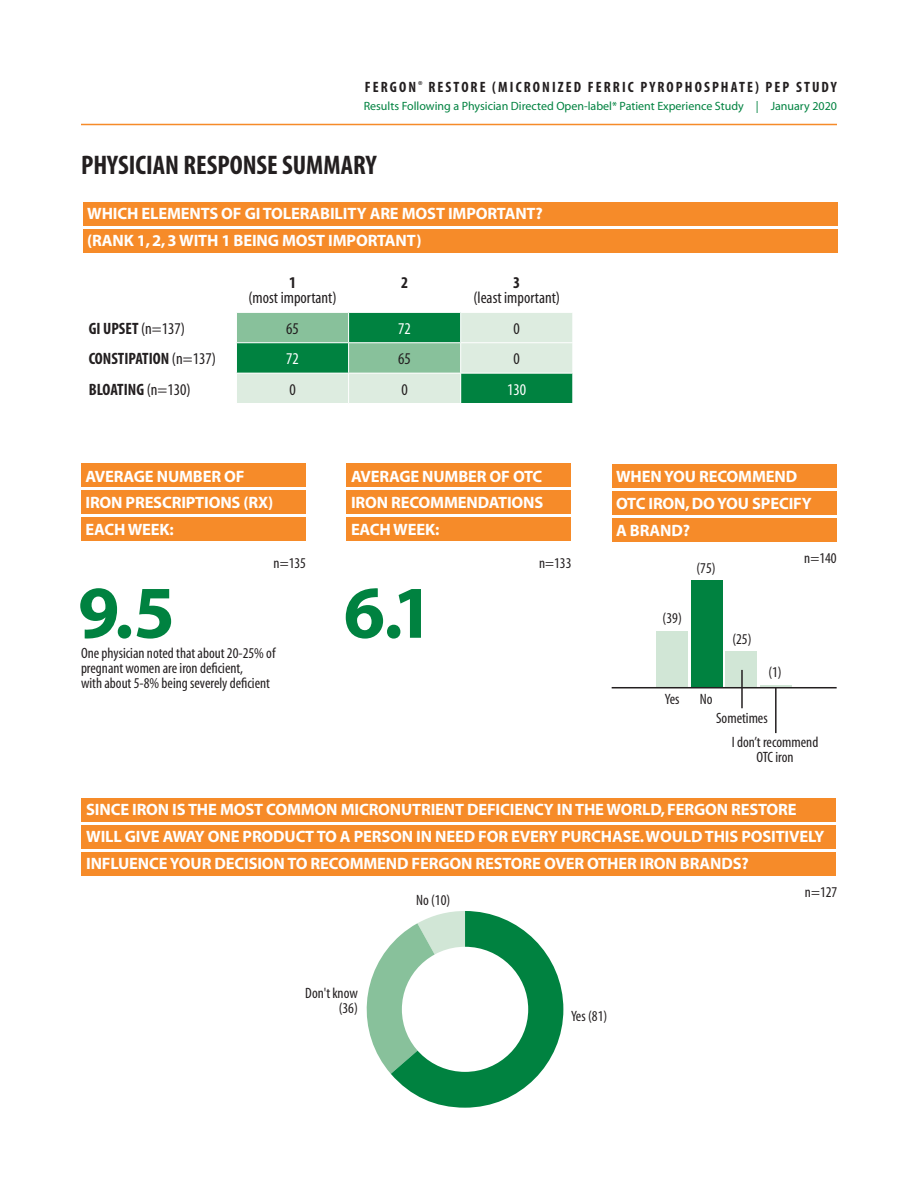
<style>
.page{position:relative;width:918px;height:1188px;background:#fff}
.page>*{position:absolute;margin:0;border:0;box-sizing:border-box;transform-origin:0 0}
.t1{font:700 75px "Myriad";color:#008240}
.t2{font:700 condensed 27px "Myriad";color:#231f20}
.Chart_Header_w__shad{font:700 16.5px "Myriad";letter-spacing:-.01em;color:#fff}
.chart_header{font:700 16.5px "Myriad";letter-spacing:-.01em;color:#fff}
.Chart_text{font:700 condensed 16.5px "Myriad";color:#231f20}
.Chart_text-2{font:condensed 16.5px "Myriad";color:#231f20}
.Chart_text-3{font:condensed 16.5px "Myriad";color:#fff}
.Chart_text-4{font:condensed 15px/15px "Myriad";color:#231f20}
.t3{font:700 condensed 15px "Myriad";letter-spacing:.14em;color:#231f20}
.t4{font:12px "Myriad";color:#008240}
.s1{font-weight:400}
</style>
<div class="page">
<hr style="left:81px;top:124px;width:756px;height:1px;background:#f68b29">
<div style="left:81px;top:464px;width:225px;height:23px;background:#f68b29"></div>
<div style="left:81px;top:490px;width:225px;height:24px;background:#f68b29"></div>
<div style="left:81px;top:517px;width:225px;height:24px;background:#f68b29"></div>
<div style="left:346px;top:464px;width:226px;height:23px;background:#f68b29"></div>
<div style="left:346px;top:490px;width:226px;height:24px;background:#f68b29"></div>
<div style="left:346px;top:517px;width:226px;height:24px;background:#f68b29"></div>
<svg style="left:236px;top:312px;width:337px;height:91px;background:#85c19f"></svg>
<div style="left:83px;top:202px;width:754px;height:24px;background:#f68b29"></div>
<div style="left:83px;top:229px;width:754px;height:24px;background:#f68b29"></div>
<div style="left:612px;top:464px;width:225px;height:24px;background:#f68b29"></div>
<div style="left:612px;top:491px;width:225px;height:24px;background:#f68b29"></div>
<div style="left:612px;top:518px;width:225px;height:24px;background:#f68b29"></div>
<hr style="left:760px;top:686px;width:32px;height:1px;background:#d1e6d6">
<div style="left:726px;top:651px;width:31px;height:36px;background:#d1e6d6"></div>
<div style="left:691px;top:581px;width:31px;height:106px;background:#008240"></div>
<div style="left:657px;top:632px;width:31px;height:55px;background:#d1e6d6"></div>
<hr style="left:612px;top:687px;width:225px;height:1px;background:#231f20">
<hr style="left:741px;top:670px;width:2px;height:38px;background:#231f20">
<hr style="left:775px;top:688px;width:2px;height:45px;background:#231f20">
<svg style="left:366px;top:911px;width:197px;height:197px"></svg>
<div style="left:402px;top:947px;width:126px;height:125px;background:#fff;border-radius:50%"></div>
<div style="left:82px;top:798px;width:754px;height:24px;background:#f68b29"></div>
<div style="left:82px;top:825px;width:754px;height:24px;background:#f68b29"></div>
<div style="left:82px;top:852px;width:754px;height:24px;background:#f68b29"></div>
<p class="t3" style="left:365px;top:80px;width:474px">FERGON<sup>®</sup> RESTORE (MICRONIZED FERRIC PYROPHOSPHATE) PEP STUDY</p>
<p class="t4" style="left:364px;top:100px;width:475px">Results Following a Physician Directed Open-label* Patient Experience Study | January 2020</p>
<p class="t2" style="left:81px;top:151px;width:297px">PHYSICIAN RESPONSE SUMMARY</p>
<p class="Chart_Header_w__shad" style="left:87px;top:205px;width:457px">WHICH ELEMENTS OF GI TOLERABILITY ARE MOST IMPORTANT?</p>
<p class="Chart_Header_w__shad" style="left:87px;top:232px;width:336px">(RANK 1, 2, 3 WITH 1 BEING MOST IMPORTANT)</p>
<p class="Chart_text" style="left:289px;top:275px;width:9px">1</p>
<p class="Chart_text-2" style="left:248px;top:290px;width:90px">(most important)</p>
<p class="Chart_text" style="left:401px;top:275px;width:9px">2</p>
<p class="Chart_text" style="left:513px;top:275px;width:9px">3</p>
<p class="Chart_text-2" style="left:473px;top:290px;width:88px">(least important)</p>
<p class="Chart_text" style="left:89px;top:320px;width:98px">GI UPSET <span class="s1">(n=137)</span></p>
<p class="Chart_text-2" style="left:286px;top:320px;width:14px">65</p>
<p class="Chart_text-3" style="left:398px;top:320px;width:14px">72</p>
<p class="Chart_text-2" style="left:514px;top:320px;width:8px">0</p>
<p class="Chart_text" style="left:89px;top:350px;width:129px">CONSTIPATION <span class="s1">(n=137)</span></p>
<p class="Chart_text-3" style="left:286px;top:351px;width:14px">72</p>
<p class="Chart_text-2" style="left:398px;top:351px;width:14px">65</p>
<p class="Chart_text-2" style="left:514px;top:351px;width:8px">0</p>
<p class="Chart_text" style="left:89px;top:381px;width:104px">BLOATING <span class="s1">(n=130)</span></p>
<p class="Chart_text-2" style="left:289px;top:381px;width:8px">0</p>
<p class="Chart_text-2" style="left:401px;top:381px;width:8px">0</p>
<p class="Chart_text-3" style="left:507px;top:381px;width:21px">130</p>
<p class="chart_header" style="left:86px;top:468px;width:161px">AVERAGE NUMBER OF</p>
<p class="chart_header" style="left:86px;top:494px;width:189px">IRON PRESCRIPTIONS (RX)</p>
<p class="chart_header" style="left:86px;top:521px;width:90px">EACH WEEK:</p>
<p class="Chart_text-4" style="left:274px;top:556px;width:34px">n=135</p>
<p class="t1" style="left:78px;top:574px;width:99px">9.5</p>
<p class="Chart_text-4" style="left:81px;top:646px;width:196px">One physician noted that about 20-25% of pregnant women are iron deficient,<br>with about 5-8% being severely deficient</p>
<p class="chart_header" style="left:351px;top:468px;width:193px">AVERAGE NUMBER OF OTC</p>
<p class="chart_header" style="left:351px;top:494px;width:194px">IRON RECOMMENDATIONS</p>
<p class="chart_header" style="left:351px;top:521px;width:90px">EACH WEEK:</p>
<p class="t1" style="left:344px;top:574px;width:92px">6.1</p>
<p class="Chart_text-4" style="left:539px;top:556px;width:34px">n=133</p>
<p class="chart_header" style="left:616px;top:468px;width:182px">WHEN YOU RECOMMEND</p>
<p class="chart_header" style="left:616px;top:495px;width:197px">OTC IRON, DO YOU SPECIFY</p>
<p class="chart_header" style="left:616px;top:522px;width:75px">A BRAND?</p>
<p class="Chart_text-4" style="left:663px;top:611px;width:21px">(39)</p>
<p class="Chart_text-4" style="left:697px;top:561px;width:21px">(75)</p>
<p class="Chart_text-4" style="left:732px;top:632px;width:21px">(25)</p>
<p class="Chart_text-4" style="left:665px;top:692px;width:16px">Yes</p>
<p class="Chart_text-4" style="left:700px;top:692px;width:14px">No</p>
<p class="Chart_text-4" style="left:768px;top:665px;width:15px">(1)</p>
<p class="Chart_text-4" style="left:804px;top:551px;width:34px">n=140</p>
<p class="Chart_text-4" style="left:716px;top:712px;width:53px">Sometimes</p>
<p class="Chart_text-4" style="left:732px;top:735px;width:88px;text-align:center">I don’t recommend<br>OTC iron</p>
<p class="Chart_Header_w__shad" style="left:86px;top:801px;width:712px">SINCE IRON IS THE MOST COMMON MICRONUTRIENT DEFICIENCY IN THE WORLD, FERGON RESTORE</p>
<p class="Chart_Header_w__shad" style="left:86px;top:828px;width:740px">WILL GIVE AWAY ONE PRODUCT TO A PERSON IN NEED FOR EVERY PURCHASE. WOULD THIS POSITIVELY</p>
<p class="Chart_Header_w__shad" style="left:86px;top:855px;width:664px">INFLUENCE YOUR DECISION TO RECOMMEND FERGON RESTORE OVER OTHER IRON BRANDS?</p>
<p class="Chart_text-4" style="left:305px;top:987px;width:54px;text-align:right">Don't know (36)</p>
<p class="Chart_text-4" style="left:416px;top:893px;width:36px">No (10)</p>
<p class="Chart_text-4" style="left:571px;top:1009px;width:38px">Yes (81)</p>
<p class="Chart_text-4" style="left:805px;top:886px;width:34px">n=127</p>
</div>
